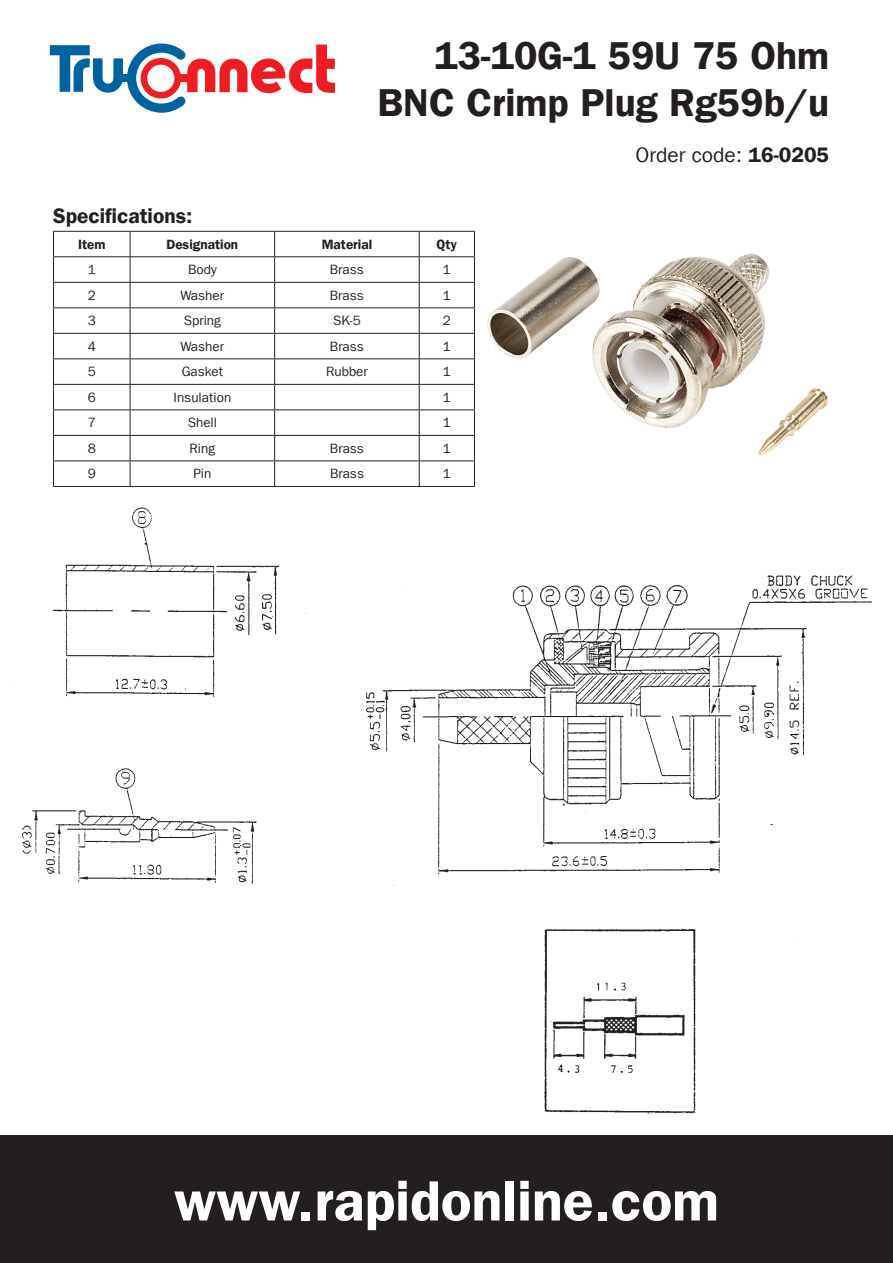
<style>
.page{position:relative;width:893px;height:1263px;background:#fff}
.page>*{position:absolute;margin:0;border:0;box-sizing:border-box;transform-origin:0 0}
.t1{font:57px "Franklin Gothic LT Com Dm";color:#fff}
.t2{font:39px/46.5px "Franklin Gothic LT Com Dm";color:#231f20;text-align:right}
.t3{font:21px "Franklin Gothic LT Com";color:#231f20}
.t4{font:21px "Franklin Gothic LT Com Dm";color:#231f20}
.t5{font:13.5px "Franklin Gothic LT Com";color:#231f20}
.t6{font:13.5px "Franklin Gothic LT Com Dm";color:#231f20}
.s1{font-family:"Franklin Gothic LT Com Dm"}
</style>
<div class="page">
<div style="left:0;top:1135px;width:893px;height:128px;background:#231f20"></div>
<svg style="left:50px;top:44px;width:285px;height:69px"></svg>
<div style="left:121px;top:75px;width:9px;height:7px;background:#0063a0"></div>
<div style="left:179px;top:75px;width:10px;height:7px;background:#ee1d23"></div>
<div style="left:141px;top:58px;width:40px;height:40px;border:7px solid #ee1d23;border-radius:50%"></div>
<img style="left:487px;top:253px;width:341px;height:203px">
<img style="left:11px;top:507px;width:861px;height:607px">
<div style="left:9px;top:932px;width:246px;height:186px;background:#fff"></div>
<hr style="left:53px;top:231px;width:77px;height:1px;background:#231f20">
<hr style="left:130px;top:231px;width:145px;height:1px;background:#231f20">
<hr style="left:275px;top:231px;width:144px;height:1px;background:#231f20">
<hr style="left:419px;top:231px;width:56px;height:1px;background:#231f20">
<hr style="left:53px;top:256px;width:77px;height:1px;background:#231f20">
<hr style="left:130px;top:256px;width:145px;height:1px;background:#231f20">
<hr style="left:275px;top:256px;width:144px;height:1px;background:#231f20">
<hr style="left:419px;top:256px;width:56px;height:1px;background:#231f20">
<hr style="left:53px;top:282px;width:77px;height:1px;background:#231f20">
<hr style="left:130px;top:282px;width:145px;height:1px;background:#231f20">
<hr style="left:275px;top:282px;width:144px;height:1px;background:#231f20">
<hr style="left:419px;top:282px;width:56px;height:1px;background:#231f20">
<hr style="left:53px;top:307px;width:77px;height:1px;background:#231f20">
<hr style="left:130px;top:307px;width:145px;height:1px;background:#231f20">
<hr style="left:275px;top:307px;width:144px;height:1px;background:#231f20">
<hr style="left:419px;top:307px;width:56px;height:1px;background:#231f20">
<hr style="left:53px;top:333px;width:77px;height:1px;background:#231f20">
<hr style="left:130px;top:333px;width:145px;height:1px;background:#231f20">
<hr style="left:275px;top:333px;width:144px;height:1px;background:#231f20">
<hr style="left:419px;top:333px;width:56px;height:1px;background:#231f20">
<hr style="left:53px;top:358px;width:77px;height:1px;background:#231f20">
<hr style="left:130px;top:358px;width:145px;height:1px;background:#231f20">
<hr style="left:275px;top:358px;width:144px;height:1px;background:#231f20">
<hr style="left:419px;top:358px;width:56px;height:1px;background:#231f20">
<hr style="left:53px;top:384px;width:77px;height:1px;background:#231f20">
<hr style="left:130px;top:384px;width:145px;height:1px;background:#231f20">
<hr style="left:275px;top:384px;width:144px;height:1px;background:#231f20">
<hr style="left:419px;top:384px;width:56px;height:1px;background:#231f20">
<hr style="left:53px;top:409px;width:77px;height:1px;background:#231f20">
<hr style="left:130px;top:409px;width:145px;height:1px;background:#231f20">
<hr style="left:275px;top:409px;width:144px;height:1px;background:#231f20">
<hr style="left:419px;top:409px;width:56px;height:1px;background:#231f20">
<hr style="left:53px;top:435px;width:77px;height:1px;background:#231f20">
<hr style="left:130px;top:435px;width:145px;height:1px;background:#231f20">
<hr style="left:275px;top:435px;width:144px;height:1px;background:#231f20">
<hr style="left:419px;top:435px;width:56px;height:1px;background:#231f20">
<hr style="left:53px;top:460px;width:77px;height:1px;background:#231f20">
<svg style="left:53px;top:232px;width:1px;height:254px"></svg>
<hr style="left:130px;top:460px;width:145px;height:1px;background:#231f20">
<svg style="left:130px;top:232px;width:1px;height:254px"></svg>
<hr style="left:275px;top:460px;width:144px;height:1px;background:#231f20">
<svg style="left:274px;top:232px;width:1px;height:254px"></svg>
<hr style="left:419px;top:460px;width:56px;height:1px;background:#231f20">
<svg style="left:419px;top:232px;width:1px;height:254px"></svg>
<svg style="left:474px;top:232px;width:1px;height:254px"></svg>
<hr style="left:53px;top:486px;width:77px;height:1px;background:#231f20">
<hr style="left:130px;top:486px;width:145px;height:1px;background:#231f20">
<hr style="left:275px;top:486px;width:144px;height:1px;background:#231f20">
<hr style="left:419px;top:486px;width:56px;height:1px;background:#231f20">
<h2 class="t2" style="left:378px;top:33px;width:453px">13-10G-1 59U 75 Ohm<br>BNC Crimp Plug Rg59b/u</h2>
<h3 class="t3" style="left:636px;top:143px;width:195px">Order code: <span class="s1">16-0205</span></h3>
<h3 class="t4" style="left:53px;top:203px;width:141px">Specifications:</h3>
<p class="t6" style="left:78px;top:236px;width:29px">Item</p>
<p class="t6" style="left:166px;top:236px;width:73px">Designation</p>
<p class="t6" style="left:322px;top:236px;width:52px">Material</p>
<p class="t6" style="left:437px;top:236px;width:22px">Qty</p>
<p class="t5" style="left:88px;top:262px;width:10px">1</p>
<p class="t5" style="left:188px;top:262px;width:30px">Body</p>
<p class="t5" style="left:330px;top:262px;width:36px">Brass</p>
<p class="t5" style="left:443px;top:262px;width:10px">1</p>
<p class="t5" style="left:88px;top:287px;width:10px">2</p>
<p class="t5" style="left:181px;top:287px;width:45px">Washer</p>
<p class="t5" style="left:330px;top:287px;width:36px">Brass</p>
<p class="t5" style="left:443px;top:287px;width:10px">1</p>
<p class="t5" style="left:88px;top:313px;width:10px">3</p>
<p class="t5" style="left:184px;top:313px;width:39px">Spring</p>
<p class="t5" style="left:333px;top:313px;width:29px">SK-5</p>
<p class="t5" style="left:443px;top:313px;width:10px">2</p>
<p class="t5" style="left:88px;top:338px;width:10px">4</p>
<p class="t5" style="left:181px;top:338px;width:45px">Washer</p>
<p class="t5" style="left:330px;top:338px;width:36px">Brass</p>
<p class="t5" style="left:443px;top:338px;width:10px">1</p>
<p class="t5" style="left:88px;top:364px;width:10px">5</p>
<p class="t5" style="left:182px;top:364px;width:43px">Gasket</p>
<p class="t5" style="left:326px;top:364px;width:43px">Rubber</p>
<p class="t5" style="left:443px;top:364px;width:10px">1</p>
<p class="t5" style="left:88px;top:389px;width:10px">6</p>
<p class="t5" style="left:174px;top:389px;width:59px">Insulation</p>
<p class="t5" style="left:443px;top:389px;width:10px">1</p>
<p class="t5" style="left:88px;top:415px;width:10px">7</p>
<p class="t5" style="left:188px;top:415px;width:31px">Shell</p>
<p class="t5" style="left:443px;top:415px;width:10px">1</p>
<p class="t5" style="left:88px;top:440px;width:10px">8</p>
<p class="t5" style="left:190px;top:440px;width:27px">Ring</p>
<p class="t5" style="left:330px;top:440px;width:36px">Brass</p>
<p class="t5" style="left:443px;top:440px;width:10px">1</p>
<p class="t5" style="left:88px;top:466px;width:10px">9</p>
<p class="t5" style="left:193px;top:466px;width:20px">Pin</p>
<p class="t5" style="left:330px;top:466px;width:36px">Brass</p>
<p class="t5" style="left:443px;top:466px;width:10px">1</p>
<h1 class="t1" style="left:174px;top:1167px;width:546px">www.rapidonline.com</h1>
</div>
